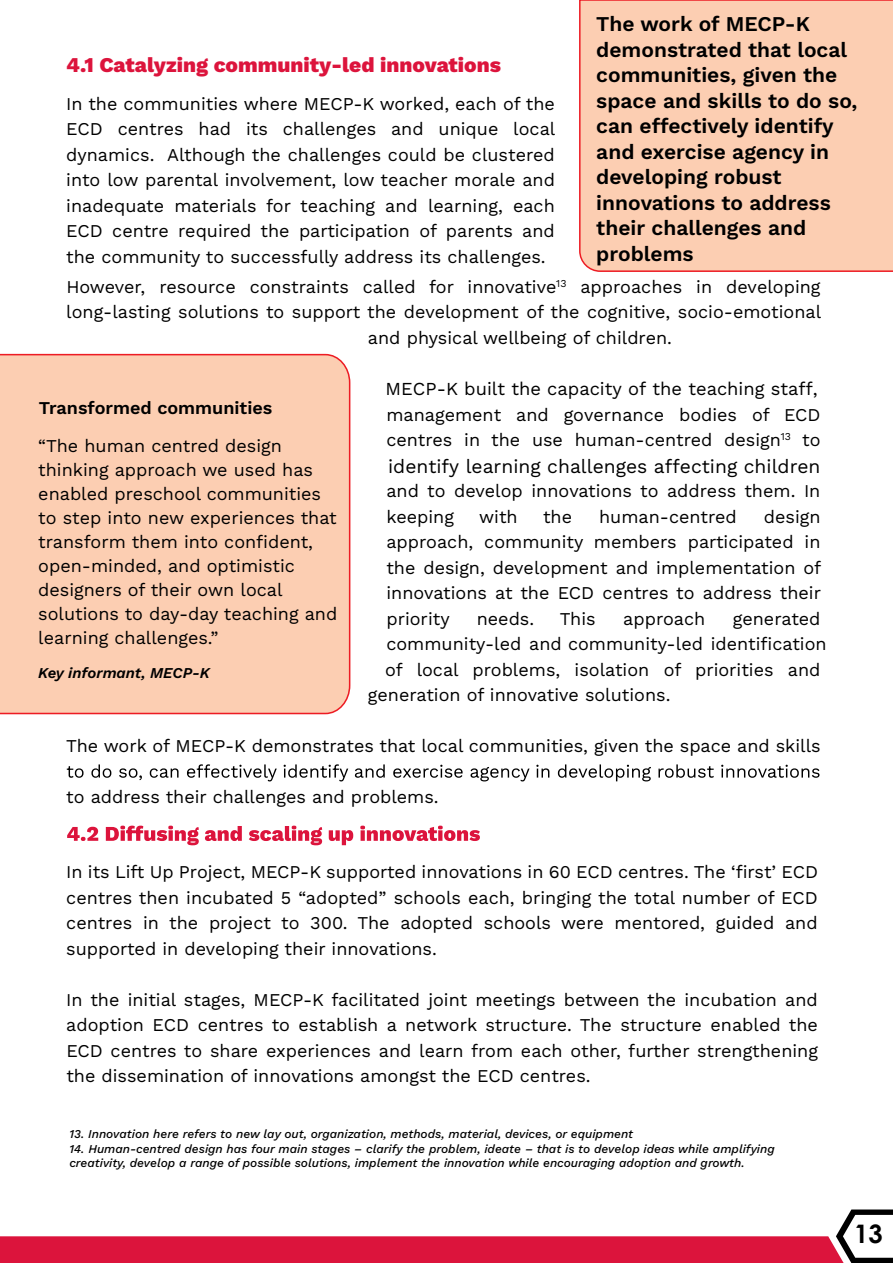
<style>
.page{position:relative;width:893px;height:1263px;background:#fff}
.page>*{position:absolute;margin:0;border:0;box-sizing:border-box;transform-origin:0 0}
.t1{font:700 25.5px "Century Gothic";color:#000}
.t2{font:600 21px/25.5px "Work Sans";color:#000}
.t3{font:800 21px "Work Sans";color:#dc143c}
.t4{font:19.2px "Work Sans";color:#000}
.t5{font:18.3px "Work Sans";color:#000}
.t6{font:18px/25.5px "Work Sans";color:#000;text-align:justify}
.t7{font:600 18px "Work Sans";color:#000}
.t8{font:italic 600 15px "Work Sans";color:#000}
.t9{font:italic 500 12px/14.4px "Work Sans";color:#000}
</style>
<div class="page">
<svg style="left:67px;top:826px;width:413px;height:19px"></svg>
<svg style="left:67px;top:764px;width:752px;height:17px"></svg>
<div style="left:579px;top:0;width:314px;height:272px;background:#fcceb2"></div>
<div style="left:0;top:353px;width:351px;height:362px;background:#fcceb2"></div>
<svg style="left:0;top:1209px;width:893px;height:54px"></svg>
<p class="t3" style="left:66px;top:49px;width:436px">4.1 Catalyzing community-led innovations</p>
<p class="t6" style="left:66px;top:90px;width:491px">In the communities where MECP-K worked, each of the ECD centres had its challenges and unique local dynamics. Although the challenges could be clustered into low parental involvement, low teacher morale and inadequate materials for teaching and learning, each ECD centre required the participation of parents and the community to successfully address its challenges.</p>
<p class="t2" style="left:596px;top:10px;width:263px">The work of MECP-K demonstrated that local communities, given the space and skills to do so, can effectively identify and exercise agency in developing robust innovations to address their challenges and problems</p>
<p class="t6" style="left:66px;top:273px;width:756px">However, resource constraints called for innovative<sup>13</sup> approaches in developing</p>
<p class="t6" style="left:66px;top:299px;width:756px">long-lasting solutions to support the development of the cognitive, socio-emotional</p>
<p class="t6" style="left:368px;top:324px;width:306px">and physical wellbeing of children.</p>
<p class="t5" style="left:386px;top:375px;width:434px">MECP-K built the capacity of the teaching staff,</p>
<p class="t7" style="left:39px;top:394px;width:235px">Transformed communities</p>
<p class="t6" style="left:386px;top:401px;width:436px">management and governance bodies of ECD centres in the use human-centred design<sup>13</sup> to</p>
<p class="t6" style="left:386px;top:477px;width:435px">and to develop innovations to address them. In keeping</p>
<p class="t6" style="left:38px;top:433px;width:301px;line-height:24px;text-align:left">“The human centred design thinking approach we used has enabled preschool communities to step into new experiences that transform them into confident, open-minded, and optimistic designers of their own local solutions to day-day teaching and learning challenges.”</p>
<p class="t8" style="left:38px;top:661px;width:173px">Key informant, MECP-K</p>
<p class="t4" style="left:388px;top:451px;width:434px">identify learning challenges affecting children</p>
<p class="t6" style="left:479px;top:503px;width:40px">with</p>
<p class="t6" style="left:543px;top:503px;width:31px">the</p>
<p class="t6" style="left:599px;top:503px;width:139px">human-centred</p>
<p class="t6" style="left:386px;top:503px;width:436px;text-indent:377px">design approach, community members participated in the design, development and implementation of innovations at the ECD centres to address their priority</p>
<p class="t6" style="left:477px;top:605px;width:59px">needs.</p>
<p class="t6" style="left:560px;top:605px;width:37px">This</p>
<p class="t6" style="left:623px;top:605px;width:84px">approach</p>
<p class="t6" style="left:733px;top:605px;width:89px">generated</p>
<p class="t6" style="left:386px;top:630px;width:442px">community-led and community-led identification</p>
<p class="t6" style="left:385px;top:656px;width:437px">of local problems, isolation of priorities and</p>
<p class="t6" style="left:368px;top:681px;width:304px">generation of innovative solutions.</p>
<p class="t6" style="left:66px;top:732px;width:756px">The work of MECP-K demonstrates that local communities, given the space and skills</p>
<p class="t6" style="left:66px;top:783px;width:374px">to address their challenges and problems.</p>
<p class="t6" style="left:66px;top:858px;width:753px">In its Lift Up Project, MECP-K supported innovations in 60 ECD centres. The ‘first’ ECD centres then incubated 5 “adopted” schools each, bringing the total number of ECD centres in the project to 300. The adopted schools were mentored, guided and supported in developing their innovations.</p>
<p class="t6" style="left:66px;top:986px;width:753px">In the initial stages, MECP-K facilitated joint meetings between the incubation and adoption ECD centres to establish a network structure. The structure enabled the ECD centres to share experiences and learn from each other, further strengthening the dissemination of innovations amongst the ECD centres.</p>
<p class="t9" style="left:69px;top:1126px;width:565px">13. Innovation here refers to new lay out, organization, methods, material, devices, or equipment</p>
<p class="t9" style="left:69px;top:1140px;width:707px">14. Human-centred design has four main stages – clarify the problem, ideate – that is to develop ideas while amplifying creativity, develop a range of possible solutions, implement the innovation while encouraging adoption and growth.</p>
<h1 class="t1" style="left:854px;top:1215px;width:30px">13</h1>
</div>
